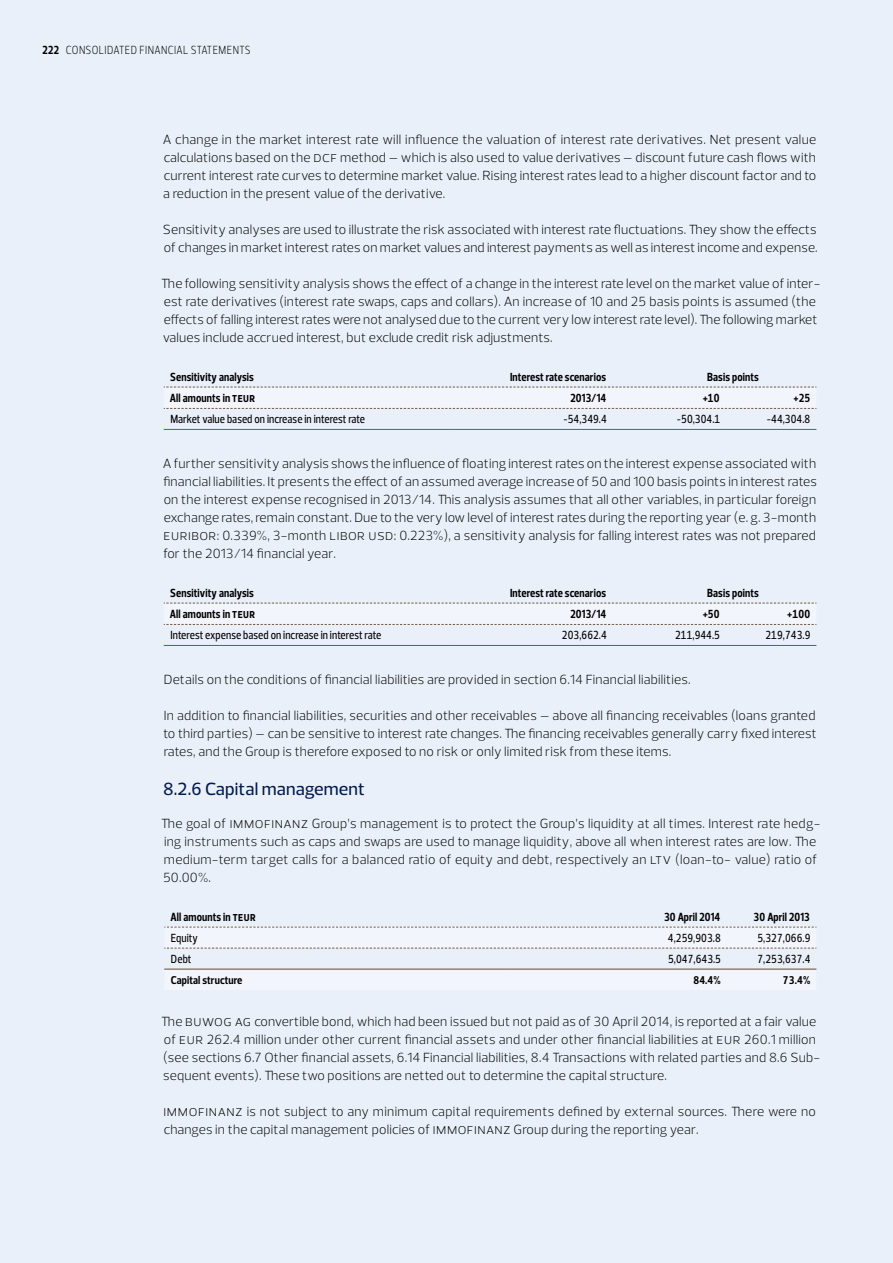
<style>
.page{position:relative;width:893px;height:1263px;background:#e9f0fa}
.page>*{position:absolute;margin:0;border:0;box-sizing:border-box;transform-origin:0 0}
.t1{font:500 18px "Prelo";letter-spacing:.005em;color:#021c4f}
.t2{font:300 13.5px/18px "Prelo";letter-spacing:.01em;color:#000}
.t3{font:700 12px "Prelo Condensed";letter-spacing:.01em;color:#000}
.t4{font:500 12px "Prelo Condensed";letter-spacing:.005em;color:#000}
.t5{font:300 12px "Prelo Condensed";letter-spacing:.03em;color:#000}
.t6{font:700 11.55px "Prelo Condensed";letter-spacing:.01em;color:#000;scale:1.04 1}
.s1{font-weight:700}
</style>
<div class="page">
<svg style="left:164px;top:387px;width:652px;height:22px"></svg>
<hr style="left:164px;top:429px;width:286px;height:1px;background:#755a43">
<hr style="left:450px;top:429px;width:163px;height:1px;background:#755a43">
<hr style="left:613px;top:429px;width:113px;height:1px;background:#755a43">
<hr style="left:726px;top:429px;width:90px;height:1px;background:#755a43">
<svg style="left:164px;top:603px;width:652px;height:22px"></svg>
<hr style="left:164px;top:645px;width:286px;height:1px;background:#755a43">
<hr style="left:450px;top:645px;width:163px;height:1px;background:#755a43">
<hr style="left:613px;top:645px;width:113px;height:1px;background:#755a43">
<hr style="left:726px;top:645px;width:90px;height:1px;background:#755a43">
<svg style="left:164px;top:927px;width:652px;height:22px"></svg>
<hr style="left:164px;top:968px;width:346px;height:2px;background:#755a43">
<hr style="left:510px;top:968px;width:217px;height:2px;background:#755a43">
<hr style="left:727px;top:968px;width:89px;height:2px;background:#755a43">
<p class="t5" style="left:43px;top:43px;width:210px"><span class="s1">222</span> CONSOLIDATED FINANCIAL STATEMENTS</p>
<p class="t2" style="left:163px;top:131px;width:655px;text-align:justify">A change in the market interest rate will influence the valuation of interest rate derivatives. Net present value calculations based on the DCF method – which is also used to value derivatives – discount future cash flows with current interest rate curves to determine market value. Rising interest rates lead to a higher discount factor and to a reduction in the present value of the derivative.</p>
<p class="t2" style="left:163px;top:221px;width:656px">Sensitivity analyses are used to illustrate the risk associated with interest rate fluctuations. They show the effects of changes in market interest rates on market values and interest payments as well as interest income and expense.</p>
<p class="t2" style="left:161px;top:275px;width:661px">The following sensitivity analysis shows the effect of a change in the interest rate level on the market value of inter&shy;est rate derivatives (interest rate swaps, caps and collars). An increase of 10 and 25 basis points is assumed (the effects of falling interest rates were not analysed due to the current very low interest rate level). The following market values include accrued interest, but exclude credit risk adjustments.</p>
<p class="t3" style="left:170px;top:370px;width:85px">Sensitivity analysis</p>
<p class="t3" style="left:510px;top:370px;width:98px">Interest rate scenarios</p>
<p class="t3" style="left:707px;top:370px;width:53px">Basis points</p>
<p class="t3" style="left:170px;top:391px;width:87px">All amounts in TEUR</p>
<p class="t3" style="left:570px;top:391px;width:37px">2013/14</p>
<p class="t3" style="left:703px;top:391px;width:18px">+10</p>
<p class="t3" style="left:793px;top:391px;width:18px">+25</p>
<p class="t4" style="left:170px;top:412px;width:196px">Market value based on increase in interest rate</p>
<p class="t4" style="left:563px;top:412px;width:45px">-54,349.4</p>
<p class="t4" style="left:677px;top:412px;width:45px">-50,304.1</p>
<p class="t4" style="left:767px;top:412px;width:45px">-44,304.8</p>
<p class="t2" style="left:163px;top:455px;width:656px;text-align:justify">A further sensitivity analysis shows the influence of floating interest rates on the interest expense associated with financial liabilities. It presents the effect of an assumed average increase of 50 and 100 basis points in interest rates on the interest expense recognised in 2013/14. This analysis assumes that all other variables, in particular foreign exchange rates, remain constant. Due to the very low level of interest rates during the reporting year (e. g. 3-month EURIBOR: 0.339%, 3-month LIBOR USD: 0.223%), a sensitivity analysis for falling interest rates was not prepared for the 2013/14 financial year.</p>
<p class="t3" style="left:170px;top:586px;width:85px">Sensitivity analysis</p>
<p class="t3" style="left:510px;top:586px;width:98px">Interest rate scenarios</p>
<p class="t3" style="left:707px;top:586px;width:53px">Basis points</p>
<p class="t3" style="left:170px;top:607px;width:87px">All amounts in TEUR</p>
<p class="t3" style="left:570px;top:607px;width:37px">2013/14</p>
<p class="t3" style="left:703px;top:607px;width:18px">+50</p>
<p class="t3" style="left:787px;top:607px;width:24px">+100</p>
<p class="t4" style="left:170px;top:628px;width:212px">Interest expense based on increase in interest rate</p>
<p class="t4" style="left:562px;top:628px;width:46px">203,662.4</p>
<p class="t4" style="left:675px;top:628px;width:46px">211,944.5</p>
<p class="t4" style="left:765px;top:628px;width:46px">219,743.9</p>
<p class="t2" style="left:164px;top:671px;width:528px">Details on the conditions of financial liabilities are provided in section 6.14 Financial liabilities.</p>
<p class="t2" style="left:163px;top:707px;width:655px;text-align:justify">In addition to financial liabilities, securities and other receivables – above all financing receivables (loans granted to third parties) – can be sensitive to interest rate changes. The financing receivables generally carry fixed interest rates, and the Group is therefore exposed to no risk or only limited risk from these items.</p>
<h1 class="t1" style="left:163px;top:778px;width:203px">8.2.6 Capital management</h1>
<p class="t2" style="left:161px;top:815px;width:661px">The goal of IMMOFINANZ Group’s management is to protect the Group’s liquidity at all times. Interest rate hedg&shy;ing instruments such as caps and swaps are used to manage liquidity, above all when interest rates are low. The medium-term target calls for a balanced ratio of equity and debt, respectively an LTV (loan-to- value) ratio of 50.00%.</p>
<p class="t3" style="left:170px;top:910px;width:87px">All amounts in TEUR</p>
<p class="t3" style="left:664px;top:910px;width:58px">30 April 2014</p>
<p class="t3" style="left:754px;top:910px;width:58px">30 April 2013</p>
<p class="t4" style="left:171px;top:931px;width:28px">Equity</p>
<p class="t4" style="left:668px;top:931px;width:54px">4,259,903.8</p>
<p class="t4" style="left:757px;top:931px;width:54px">5,327,066.9</p>
<p class="t4" style="left:171px;top:952px;width:22px">Debt</p>
<p class="t4" style="left:668px;top:952px;width:54px">5,047,643.5</p>
<p class="t4" style="left:757px;top:952px;width:54px">7,253,637.4</p>
<p class="t6" style="left:171px;top:973px;width:70px">Capital structure</p>
<p class="t6" style="left:693px;top:973px;width:28px">84.4%</p>
<p class="t6" style="left:783px;top:973px;width:28px">73.4%</p>
<p class="t2" style="left:161px;top:1013px;width:660px">The BUWOG AG convertible bond, which had been issued but not paid as of 30 April 2014, is reported at a fair value of EUR 262.4 million under other current financial assets and under other financial liabilities at EUR 260.1 million (see sections 6.7 Other financial assets, 6.14 Financial liabilities, 8.4 Transactions with related parties and 8.6 Sub&shy;sequent events). These two positions are netted out to determine the capital structure.</p>
<p class="t2" style="left:163px;top:1103px;width:654px">IMMOFINANZ is not subject to any minimum capital requirements defined by external sources. There were no changes in the capital management policies of IMMOFINANZ Group during the reporting year.</p>
</div>
